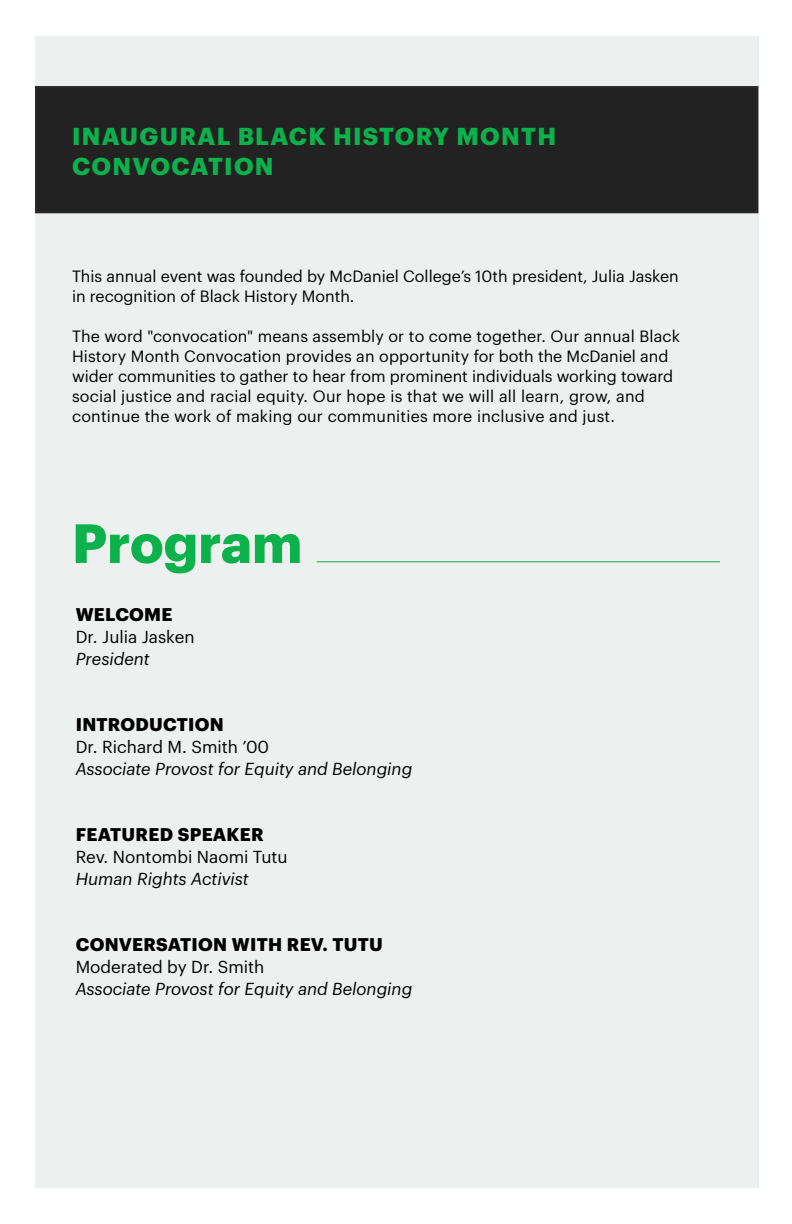
<style>
.page{position:relative;width:792px;height:1224px;background:#fff}
.page>*{position:absolute;margin:0;border:0;box-sizing:border-box;transform-origin:0 0}
.t1{font:700 54px "Graphik";color:#0db14b}
.t2{font:700 24px/30px "Graphik";letter-spacing:.055em;color:#0db14b}
.t3{font:700 18px "Graphik";letter-spacing:.015em;color:#000}
.t4{font:italic 17px "Graphik";color:#000}
.t5{font:17px "Graphik";color:#000}
.t6{font:16px/20px "Graphik";letter-spacing:.01em;color:#000}
</style>
<div class="page">
<div style="left:35px;top:36px;width:723px;height:1152px;background:#ecf0ee"></div>
<div style="left:35px;top:86px;width:723px;height:127px;background:#222223;border:2px solid #292829"></div>
<hr style="left:317px;top:561px;width:403px;height:1px;background:#0db14b">
<h2 class="t2" style="left:72px;top:119px;width:486px">INAUGURAL BLACK HISTORY MONTH<br>CONVOCATION</h2>
<p class="t6" style="left:72px;top:265px;width:608px">This annual event was founded by McDaniel College’s 10th president, Julia Jasken in recognition of Black History Month.</p>
<p class="t6" style="left:72px;top:325px;width:610px">The word "convocation" means assembly or to come together. Our annual Black History Month Convocation provides an opportunity for both the McDaniel and wider communities to gather to hear from prominent individuals working toward social justice and racial equity. Our hope is that we will all learn, grow, and continue the work of making our communities more inclusive and just.</p>
<h1 class="t1" style="left:72px;top:502px;width:232px">Program</h1>
<p class="t3" style="left:76px;top:601px;width:98px">WELCOME</p>
<p class="t5" style="left:76px;top:624px;width:120px">Dr. Julia Jasken</p>
<p class="t4" style="left:76px;top:646px;width:76px">President</p>
<p class="t3" style="left:76px;top:711px;width:150px">INTRODUCTION</p>
<p class="t5" style="left:76px;top:734px;width:195px">Dr. Richard M. Smith ’00</p>
<p class="t4" style="left:76px;top:756px;width:338px">Associate Provost for Equity and Belonging</p>
<p class="t3" style="left:76px;top:821px;width:190px">FEATURED SPEAKER</p>
<p class="t5" style="left:76px;top:844px;width:213px">Rev. Nontombi Naomi Tutu</p>
<p class="t4" style="left:76px;top:866px;width:175px">Human Rights Activist</p>
<p class="t3" style="left:76px;top:931px;width:309px">CONVERSATION WITH REV. TUTU</p>
<p class="t5" style="left:76px;top:954px;width:190px">Moderated by Dr. Smith</p>
<p class="t4" style="left:76px;top:976px;width:338px">Associate Provost for Equity and Belonging</p>
</div>
